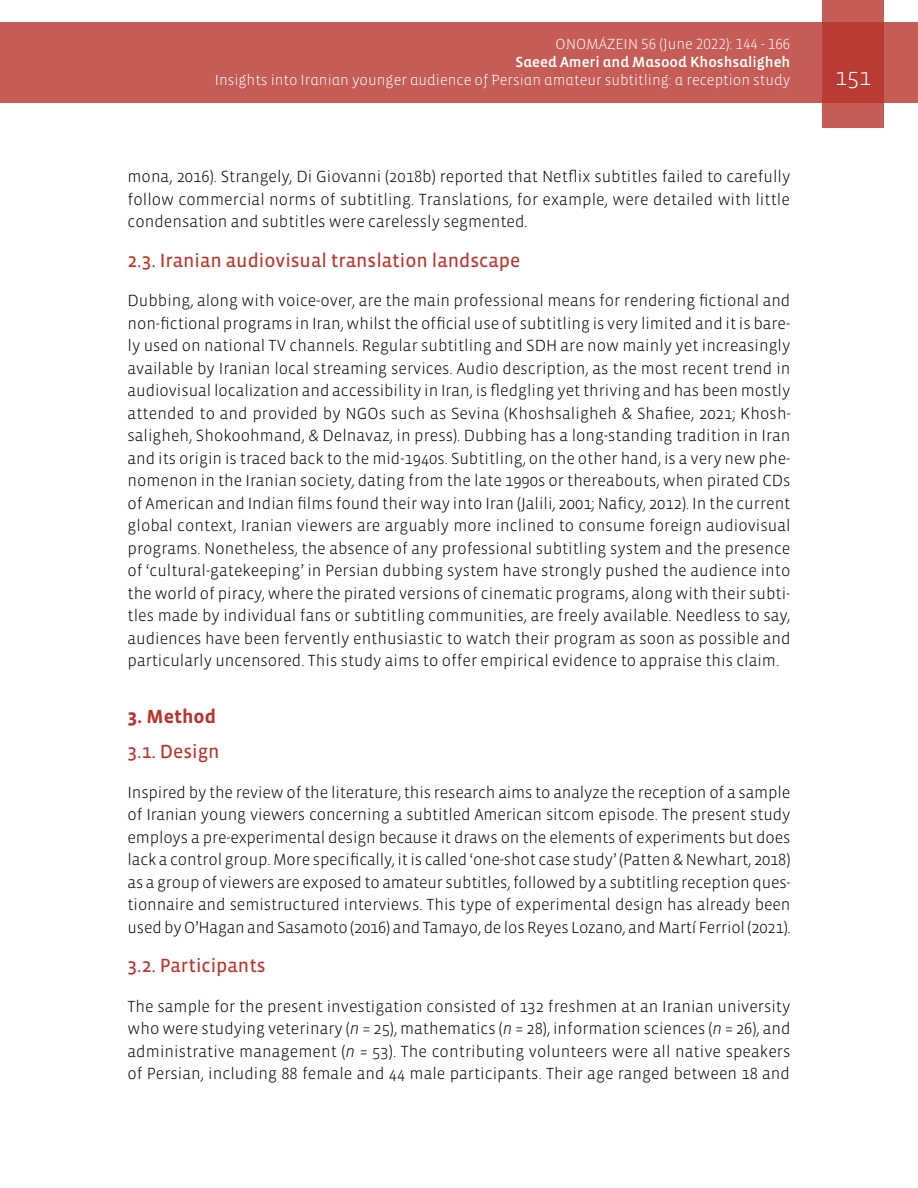
<style>
.page{position:relative;width:918px;height:1188px;background:#fff}
.page>*{position:absolute;margin:0;border:0;box-sizing:border-box;transform-origin:0 0}
.t1{font:300 24px "Vista Sans";color:#fff}
.t2{font:19.5px "Vista Sans Reg";color:#b7342c}
.t3{font:700 19.5px "Vista Sans";color:#b7342c}
.t4{font:300 16.5px/22.5px "Vista Sans";color:#000;text-align:justify}
.t5{font:300 15px "Vista Sans Alt";color:#fff}
.t6{font:15px "Vista Sans Alt Med";color:#fff}
.s1{font-style:italic}
</style>
<div class="page">
<div style="left:0;top:23px;width:918px;height:80px;background:#c55c56"></div>
<svg style="left:822px;top:0;width:62px;height:128px;background:#bd4740"></svg>
<p class="t5" style="left:556px;top:37px;width:236px">ONOMÁZEIN 56 (June 2022): 144 - 166</p>
<p class="t6" style="left:516px;top:55px;width:276px">Saeed Ameri and Masood Khoshsaligheh</p>
<p class="t5" style="left:215px;top:73px;width:577px">Insights into Iranian younger audience of Persian amateur subtitling: a reception study</p>
<h1 class="t1" style="left:835px;top:65px;width:37px">151</h1>
<p class="t4" style="left:128px;top:166px;width:664px">mona, 2016). Strangely, Di Giovanni (2018b) reported that Netflix subtitles failed to carefully follow commercial norms of subtitling. Translations, for example, were detailed with little condensation and subtitles were carelessly segmented.</p>
<p class="t2" style="left:128px;top:250px;width:394px">2.3. Iranian audiovisual translation landscape</p>
<p class="t4" style="left:128px;top:290px;width:665px">Dubbing, along with voice-over, are the main professional means for rendering fictional and non-fictional programs in Iran, whilst the official use of subtitling is very limited and it is bare&shy;ly used on national TV channels. Regular subtitling and SDH are now mainly yet increasingly available by Iranian local streaming services. Audio description, as the most recent trend in audiovisual localization and accessibility in Iran, is fledgling yet thriving and has been mostly attended to and provided by NGOs such as Sevina (Khoshsaligheh &amp; Shafiee, 2021; Khosh&shy;saligheh, Shokoohmand, &amp; Delnavaz, in press). Dubbing has a long-standing tradition in Iran and its origin is traced back to the mid-1940s. Subtitling, on the other hand, is a very new phe&shy;nomenon in the Iranian society, dating from the late 1990s or thereabouts, when pirated CDs of American and Indian films found their way into Iran (Jalili, 2001; Naficy, 2012). In the current global context, Iranian viewers are arguably more inclined to consume foreign audiovisual programs. Nonetheless, the absence of any professional subtitling system and the presence of ‘cultural-gatekeeping’ in Persian dubbing system have strongly pushed the audience into the world of piracy, where the pirated versions of cinematic programs, along with their subti&shy;tles made by individual fans or subtitling communities, are freely available. Needless to say, audiences have been fervently enthusiastic to watch their program as soon as possible and particularly uncensored. This study aims to offer empirical evidence to appraise this claim.</p>
<p class="t3" style="left:128px;top:706px;width:90px">3. Method</p>
<p class="t2" style="left:128px;top:742px;width:94px">3.1. Design</p>
<p class="t4" style="left:128px;top:781px;width:665px">Inspired by the review of the literature, this research aims to analyze the reception of a sample of Iranian young viewers concerning a subtitled American sitcom episode. The present study employs a pre-experimental design because it draws on the elements of experiments but does lack a control group. More specifically, it is called ‘one-shot case study’ (Patten &amp; Newhart, 2018) as a group of viewers are exposed to amateur subtitles, followed by a subtitling reception ques&shy;tionnaire and semistructured interviews. This type of experimental design has already been used by O’Hagan and Sasamoto (2016) and Tamayo, de los Reyes Lozano, and Martí Ferriol (2021).</p>
<p class="t2" style="left:128px;top:956px;width:140px">3.2. Participants</p>
<p class="t4" style="left:128px;top:995px;width:664px">The sample for the present investigation consisted of 132 freshmen at an Iranian university who were studying veterinary (<span class="s1">n</span> = 25), mathematics (<span class="s1">n</span> = 28), information sciences (<span class="s1">n</span> = 26), and administrative management (<span class="s1">n</span> = 53). The contributing volunteers were all native speakers of Persian, including 88 female and 44 male participants. Their age ranged between 18 and</p>
</div>
